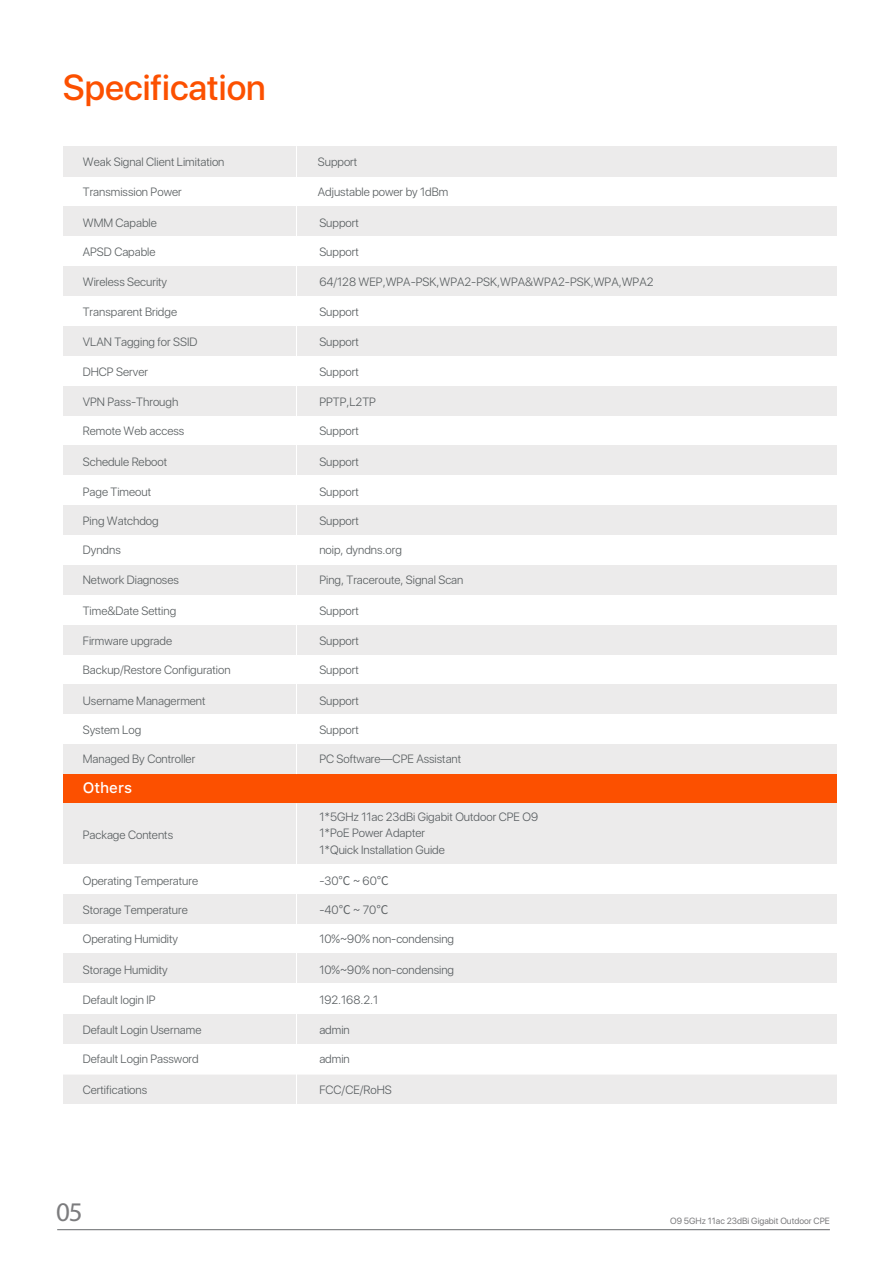
<style>
.page{position:relative;width:893px;height:1263px;background:#fff}
.page>*{position:absolute;margin:0;border:0;box-sizing:border-box;transform-origin:0 0}
.t1{font:500 36px "SF Pro Display";color:#fc5000}
.t2{font:27px "Myriad Pro";color:#7c7c7e}
.t3{font:500 15px "SF Pro Text";color:#fff}
.t4{font:300 12px "SF Pro Display";color:#5a5f61}
.t5{font:300 12px/16.5px "SF Pro Display";color:#595e61}
.t6{font:9px "SF Pro Display";color:#7c7c7e}
.s1{font-family:"Source Han Sans CN";font-weight:400}
</style>
<div class="page">
<hr style="left:57px;top:1229px;width:773px;height:1px;background:#67696b">
<div style="left:63px;top:774px;width:774px;height:29px;background:#fc5000"></div>
<div style="left:63px;top:206px;width:774px;height:30px;background:#ecebeb"></div>
<div style="left:63px;top:267px;width:774px;height:29px;background:#ecebeb"></div>
<div style="left:63px;top:326px;width:774px;height:30px;background:#ecebeb"></div>
<div style="left:63px;top:386px;width:774px;height:29px;background:#ecebeb"></div>
<div style="left:63px;top:445px;width:774px;height:30px;background:#ecebeb"></div>
<div style="left:63px;top:505px;width:774px;height:30px;background:#ecebeb"></div>
<div style="left:63px;top:565px;width:774px;height:29px;background:#ecebeb"></div>
<div style="left:63px;top:625px;width:774px;height:29px;background:#ecebeb"></div>
<div style="left:63px;top:684px;width:774px;height:30px;background:#ecebeb"></div>
<div style="left:63px;top:744px;width:774px;height:30px;background:#ecebeb"></div>
<div style="left:63px;top:894px;width:774px;height:29px;background:#ecebeb"></div>
<div style="left:63px;top:953px;width:774px;height:30px;background:#ecebeb"></div>
<div style="left:63px;top:1014px;width:774px;height:30px;background:#ecebeb"></div>
<div style="left:63px;top:1075px;width:774px;height:29px;background:#ecebeb"></div>
<div style="left:63px;top:803px;width:774px;height:60px;background:#ecebeb"></div>
<hr style="left:296px;top:803px;width:1px;height:301px;background:#fff">
<div style="left:63px;top:146px;width:774px;height:31px;background:#ecebeb"></div>
<hr style="left:296px;top:146px;width:1px;height:628px;background:#fff">
<h1 class="t1" style="left:63px;top:62px;width:204px">Specification</h1>
<p class="t4" style="left:83px;top:153px;width:143px">Weak Signal Client Limitation</p>
<p class="t4" style="left:318px;top:153px;width:41px">Support</p>
<p class="t4" style="left:83px;top:183px;width:100px">Transmission Power</p>
<p class="t4" style="left:318px;top:183px;width:132px">Adjustable power by 1dBm</p>
<p class="t4" style="left:83px;top:214px;width:76px">WMM Capable</p>
<p class="t4" style="left:319px;top:214px;width:41px">Support</p>
<p class="t4" style="left:83px;top:244px;width:74px">APSD Capable</p>
<p class="t4" style="left:319px;top:244px;width:41px">Support</p>
<p class="t4" style="left:83px;top:273px;width:86px">Wireless Security</p>
<p class="t4" style="left:319px;top:273px;width:336px">64/128 WEP,WPA-PSK,WPA2-PSK,WPA&amp;WPA2-PSK,WPA,WPA2</p>
<p class="t4" style="left:83px;top:304px;width:96px">Transparent Bridge</p>
<p class="t4" style="left:319px;top:304px;width:41px">Support</p>
<p class="t4" style="left:83px;top:333px;width:116px">VLAN Tagging for SSID</p>
<p class="t4" style="left:319px;top:333px;width:41px">Support</p>
<p class="t4" style="left:83px;top:363px;width:67px">DHCP Server</p>
<p class="t4" style="left:319px;top:363px;width:41px">Support</p>
<p class="t4" style="left:83px;top:394px;width:97px">VPN Pass-Through</p>
<p class="t4" style="left:319px;top:394px;width:58px">PPTP,L2TP</p>
<p class="t4" style="left:83px;top:422px;width:103px">Remote Web access</p>
<p class="t4" style="left:319px;top:422px;width:41px">Support</p>
<p class="t4" style="left:83px;top:453px;width:86px">Schedule Reboot</p>
<p class="t4" style="left:319px;top:453px;width:41px">Support</p>
<p class="t4" style="left:83px;top:483px;width:70px">Page Timeout</p>
<p class="t4" style="left:319px;top:483px;width:41px">Support</p>
<p class="t4" style="left:83px;top:512px;width:77px">Ping Watchdog</p>
<p class="t4" style="left:319px;top:512px;width:41px">Support</p>
<p class="t4" style="left:83px;top:542px;width:40px">Dyndns</p>
<p class="t4" style="left:319px;top:542px;width:84px">noip, dyndns.org</p>
<p class="t4" style="left:83px;top:571px;width:98px">Network Diagnoses</p>
<p class="t4" style="left:319px;top:571px;width:146px">Ping, Traceroute, Signal Scan</p>
<p class="t4" style="left:83px;top:602px;width:95px">Time&amp;Date Setting</p>
<p class="t4" style="left:319px;top:602px;width:41px">Support</p>
<p class="t4" style="left:83px;top:632px;width:91px">Firmware upgrade</p>
<p class="t4" style="left:319px;top:632px;width:41px">Support</p>
<p class="t4" style="left:83px;top:661px;width:149px">Backup/Restore Configuration</p>
<p class="t4" style="left:319px;top:661px;width:41px">Support</p>
<p class="t4" style="left:83px;top:692px;width:124px">Username Managerment</p>
<p class="t4" style="left:319px;top:692px;width:41px">Support</p>
<p class="t4" style="left:83px;top:721px;width:60px">System Log</p>
<p class="t4" style="left:319px;top:721px;width:41px">Support</p>
<p class="t4" style="left:83px;top:751px;width:114px">Managed By Controller</p>
<p class="t4" style="left:319px;top:751px;width:143px">PC Software—CPE Assistant</p>
<p class="t3" style="left:83px;top:777px;width:51px">Others</p>
<p class="t4" style="left:83px;top:826px;width:92px">Package Contents</p>
<p class="t5" style="left:319px;top:808px;width:220px">1*5GHz 11ac 23dBi Gigabit Outdoor CPE O9<br>1*PoE Power Adapter<br>1*Quick Installation Guide</p>
<p class="t4" style="left:83px;top:872px;width:117px">Operating Temperature</p>
<p class="t5" style="left:319px;top:872px;width:71px">-30<span class="s1">℃</span> ~ 60<span class="s1">℃</span></p>
<p class="t4" style="left:83px;top:901px;width:107px">Storage Temperature</p>
<p class="t5" style="left:319px;top:901px;width:71px">-40<span class="s1">℃</span> ~ 70<span class="s1">℃</span></p>
<p class="t4" style="left:83px;top:930px;width:97px">Operating Humidity</p>
<p class="t5" style="left:319px;top:931px;width:136px">10%~90% non-condensing</p>
<p class="t4" style="left:83px;top:961px;width:87px">Storage Humidity</p>
<p class="t5" style="left:319px;top:961px;width:136px">10%~90% non-condensing</p>
<p class="t4" style="left:83px;top:991px;width:74px">Default login IP</p>
<p class="t5" style="left:319px;top:991px;width:60px">192.168.2.1</p>
<p class="t4" style="left:83px;top:1021px;width:120px">Default Login Username</p>
<p class="t5" style="left:319px;top:1022px;width:32px">admin</p>
<p class="t4" style="left:83px;top:1050px;width:117px">Default Login Password</p>
<p class="t5" style="left:319px;top:1051px;width:32px">admin</p>
<p class="t4" style="left:83px;top:1081px;width:66px">Certifications</p>
<p class="t5" style="left:319px;top:1082px;width:74px">FCC/CE/RoHS</p>
<h2 class="t2" style="left:56px;top:1198px;width:28px">05</h2>
<p class="t6" style="left:670px;top:1214px;width:161px">O9 5GHz 11ac 23dBi Gigabit Outdoor CPE</p>
</div>
